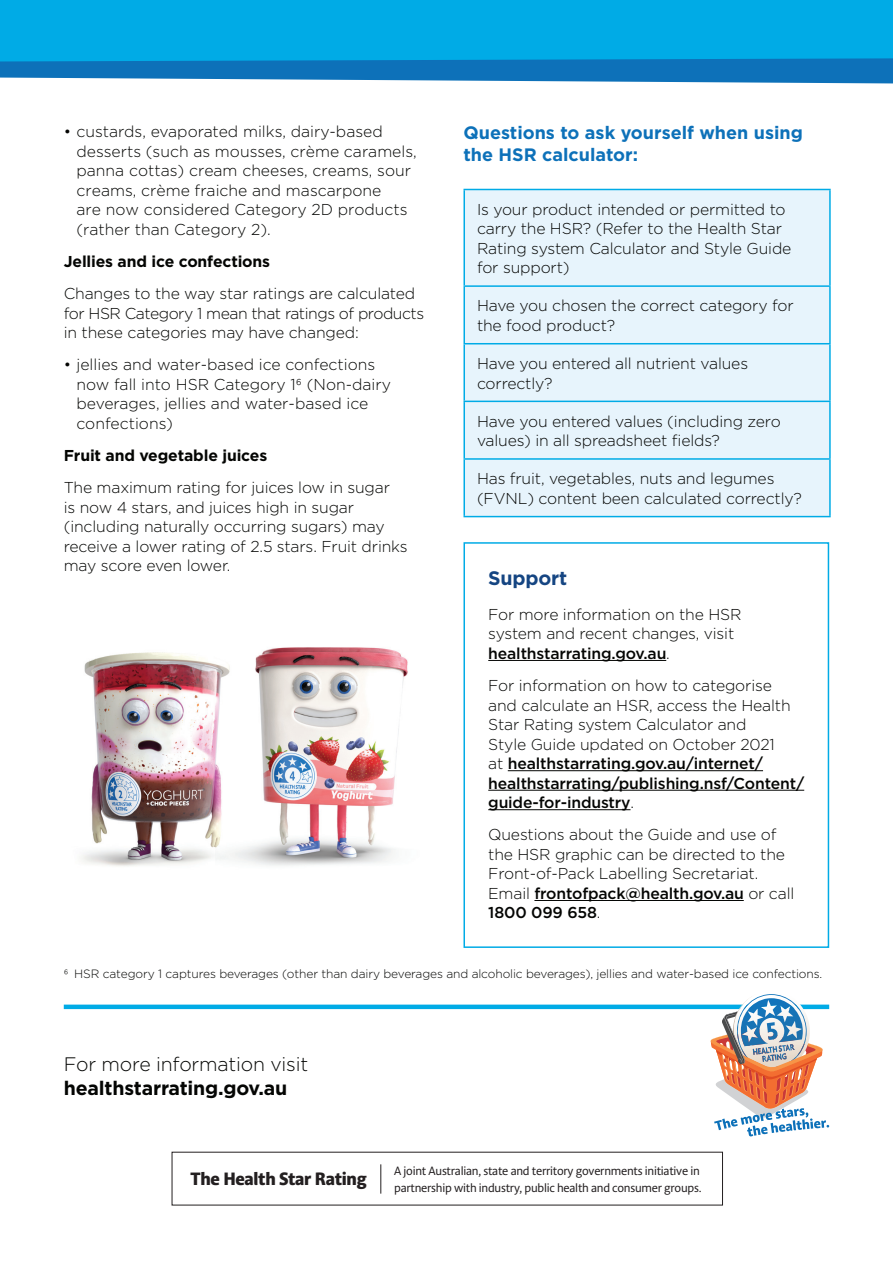
<style>
.page{position:relative;width:893px;height:1263px;background:#fff}
.page>*{position:absolute;margin:0;border:0;box-sizing:border-box;transform-origin:0 0}
.t1{font:300 19.5px "Gotham";letter-spacing:-.01em;color:#040503}
.t2{font:700 19.5px "Gotham";letter-spacing:-.01em;color:#040503}
.t3{font:700 19.5px "Gotham";letter-spacing:-.01em;color:#154582}
.t4{font:700 18px/22.5px "Gotham";color:#0d71b9}
.t5{font:800 17.7px "Acorde";letter-spacing:-.015em;color:#231f20}
.t6{font:300 15.75px/19.5px "Gotham";letter-spacing:-.01em;color:#040503}
.t7{font:700 15.75px "Gotham";letter-spacing:-.01em;color:#040503}
.t8{font:300 12px "Gotham";letter-spacing:-.01em;color:#040503}
.t9{font:12px/16.6px "Acorde";letter-spacing:-.02em;color:#231f20}
.s1{font-weight:500}
</style>
<div class="page">
<div style="left:465px;top:190px;width:364px;height:326px;background:#e7f4fc"></div>
<hr style="left:463px;top:189px;width:368px;height:1px;background:#00abe6">
<hr style="left:463px;top:190px;width:2px;height:95px;background:#00abe6">
<hr style="left:829px;top:190px;width:2px;height:95px;background:#00abe6">
<hr style="left:463px;top:285px;width:368px;height:2px;background:#00abe6">
<hr style="left:463px;top:287px;width:2px;height:56px;background:#00abe6">
<hr style="left:829px;top:287px;width:2px;height:56px;background:#00abe6">
<hr style="left:463px;top:343px;width:368px;height:1px;background:#00abe6">
<hr style="left:463px;top:344px;width:2px;height:57px;background:#00abe6">
<hr style="left:829px;top:344px;width:2px;height:57px;background:#00abe6">
<hr style="left:463px;top:401px;width:368px;height:1px;background:#00abe6">
<hr style="left:463px;top:402px;width:2px;height:56px;background:#00abe6">
<hr style="left:829px;top:402px;width:2px;height:56px;background:#00abe6">
<hr style="left:463px;top:458px;width:368px;height:2px;background:#00abe6">
<hr style="left:463px;top:460px;width:2px;height:56px;background:#00abe6">
<hr style="left:829px;top:460px;width:2px;height:56px;background:#00abe6">
<hr style="left:463px;top:516px;width:368px;height:1px;background:#00abe6">
<div style="left:0;top:0;width:893px;height:70px;background:#00abe6"></div>
<svg style="left:0;top:58px;width:893px;height:25px"></svg>
<div style="left:64px;top:1004px;width:765px;height:5px;background:#00abe6"></div>
<svg style="left:709px;top:994px;width:120px;height:142px"></svg>
<svg style="left:380px;top:1164px;width:1px;height:29px"></svg>
<img style="left:81px;top:652px;width:134px;height:214px">
<img style="left:215px;top:647px;width:193px;height:219px">
<div style="left:463px;top:542px;width:366px;height:406px;border:2px solid #00abe6"></div>
<hr style="left:488px;top:660px;width:178px;height:1px;background:#040503">
<hr style="left:508px;top:770px;width:255px;height:1px;background:#040503">
<hr style="left:488px;top:790px;width:316px;height:1px;background:#040503">
<hr style="left:488px;top:809px;width:142px;height:1px;background:#040503">
<hr style="left:534px;top:900px;width:210px;height:1px;background:#040503">
<p class="t6" style="left:77px;top:121px;width:342px;text-indent:-13px">• custards, evaporated milks, dairy-based desserts (such as mousses, crème caramels, panna cottas) cream cheeses, creams, sour creams, crème fraiche and mascarpone<br>are now considered Category 2D products (rather than Category 2).</p>
<p class="t7" style="left:64px;top:251px;width:208px">Jellies and ice confections</p>
<p class="t6" style="left:64px;top:283px;width:362px">Changes to the way star ratings are calculated for HSR Category 1 mean that ratings of products in these categories may have changed:</p>
<p class="t6" style="left:77px;top:355px;width:316px;text-indent:-13px">• jellies and water-based ice confections now fall into HSR Category 16 (Non-dairy beverages, jellies and water-based ice confections)</p>
<p class="t7" style="left:64px;top:445px;width:205px">Fruit and vegetable juices</p>
<p class="t6" style="left:64px;top:478px;width:345px">The maximum rating for juices low in sugar<br>is now 4 stars, and juices high in sugar (including naturally occurring sugars) may receive a lower rating of 2.5 stars. Fruit drinks may score even lower.</p>
<p class="t4" style="left:463px;top:121px;width:341px">Questions to ask yourself when using the HSR calculator:</p>
<p class="t6" style="left:477px;top:199px;width:316px">Is your product intended or permitted to carry the HSR? (Refer to the Health Star Rating system Calculator and Style Guide for support)</p>
<p class="t6" style="left:477px;top:296px;width:318px">Have you chosen the correct category for the food product?</p>
<p class="t6" style="left:477px;top:353px;width:273px">Have you entered all nutrient values correctly?</p>
<p class="t6" style="left:477px;top:411px;width:305px">Have you entered values (including zero values) in all spreadsheet fields?</p>
<p class="t6" style="left:477px;top:469px;width:326px">Has fruit, vegetables, nuts and legumes (FVNL) content been calculated correctly?</p>
<p class="t3" style="left:488px;top:566px;width:80px">Support</p>
<p class="t6" style="left:488px;top:604px;width:255px">For more information on the HSR system and recent changes, visit <span class="s1">healthstarrating.gov.au</span>.</p>
<p class="t6" style="left:488px;top:675px;width:317px">For information on how to categorise and calculate an HSR, access the Health Star Rating system Calculator and<br>Style Guide updated on October 2021<br>at <span class="s1">healthstarrating.gov.au/internet/ healthstarrating/publishing.nsf/Content/ guide-for-industry</span>.</p>
<p class="t6" style="left:488px;top:825px;width:308px">Questions about the Guide and use of the HSR graphic can be directed to the Front-of-Pack Labelling Secretariat.<br>Email <span class="s1">frontofpack@health.gov.au</span> or call <span class="s1">1800 099 658</span>.</p>
<p class="t8" style="left:64px;top:966px;width:760px">6 HSR category 1 captures beverages (other than dairy beverages and alcoholic beverages), jellies and water-based ice confections.</p>
<p class="t1" style="left:64px;top:1052px;width:246px">For more information visit</p>
<p class="t2" style="left:64px;top:1075px;width:225px">healthstarrating.gov.au</p>
<p class="t5" style="left:191px;top:1168px;width:178px">The Health Star Rating</p>
<p class="t9" style="left:394px;top:1163px;width:309px">A joint Australian, state and territory governments initiative in partnership with industry, public health and consumer groups.</p>
</div>
